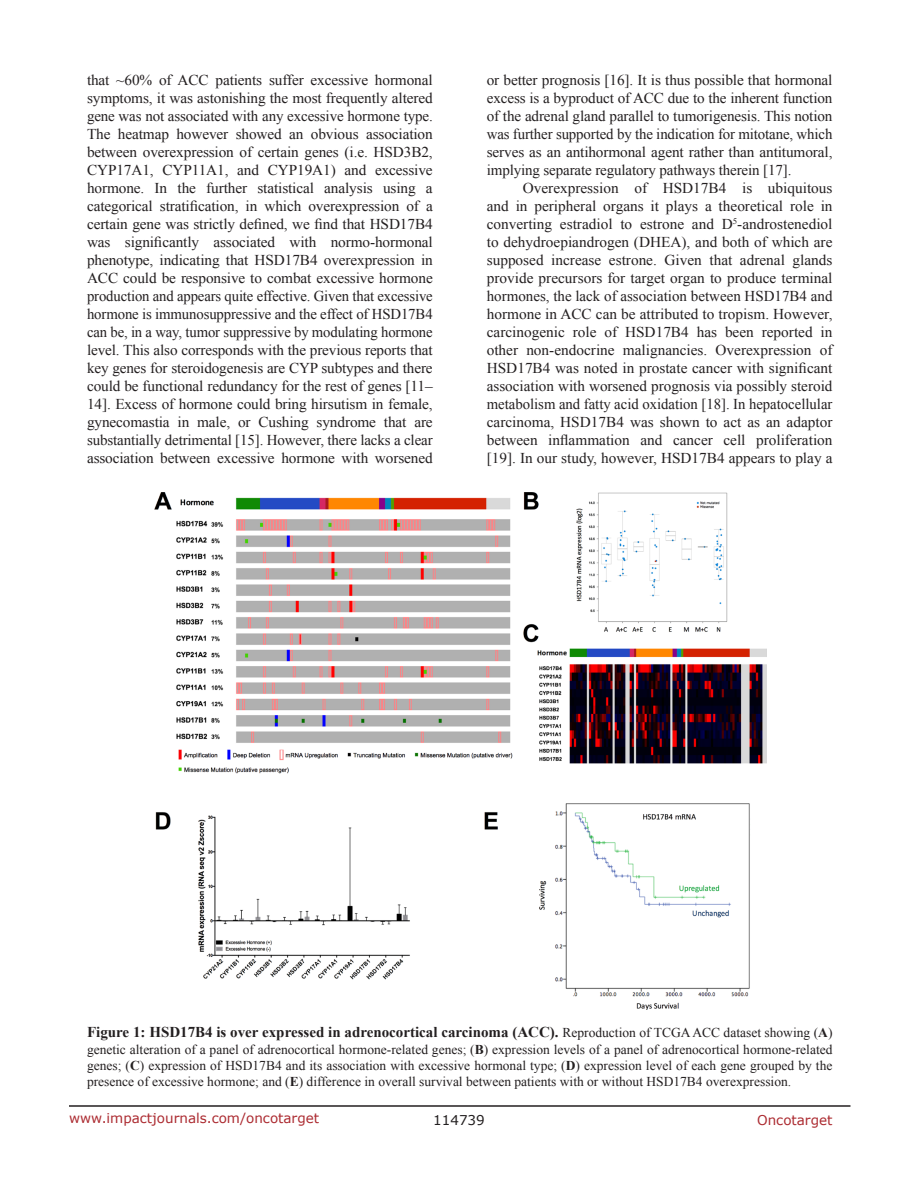
<style>
.page{position:relative;width:918px;height:1188px;background:#fff}
.page>*{position:absolute;margin:0;border:0;box-sizing:border-box;transform-origin:0 0}
.BodyText{font:15px/18px "Times New Roman";letter-spacing:-.01em;color:#231f20;text-align:justify}
.FigureText{font:700 15px "Times New Roman";color:#231f20}
.FigureText-2{font:13.5px/16.2px "Times New Roman";color:#231f20;text-align:justify}
.t1{font:13.5px "Verdana";color:#ac2b31}
.t2{font:13.5px "Verdana";color:#231f20}
.s1{font-weight:400;font-size:13.5px}
.s2{font-size:13.5px}
.s3{font-weight:700}
</style>
<div class="page">
<hr style="left:69px;top:1105px;width:781px;height:2px;background:#231f20">
<img style="left:155px;top:493px;width:611px;height:516px">
<p class="BodyText" style="left:87px;top:71px;width:347px">that ~60% of ACC patients suffer excessive hormonal symptoms, it was astonishing the most frequently altered gene was not associated with any excessive hormone type.<br>The heatmap however showed an obvious association between overexpression of certain genes (i.e. HSD3B2, CYP17A1, CYP11A1, and CYP19A1) and excessive hormone. In the further statistical analysis using a categorical stratification, in which overexpression of a certain gene was strictly defined, we find that HSD17B4 was significantly associated with normo-hormonal phenotype, indicating that HSD17B4 overexpression in ACC could be responsive to combat excessive hormone production and appears quite effective. Given that excessive hormone is immunosuppressive and the effect of HSD17B4 can be, in a way, tumor suppressive by modulating hormone level. This also corresponds with the previous reports that key genes for steroidogenesis are CYP subtypes and there could be functional redundancy for the rest of genes [11– 14]. Excess of hormone could bring hirsutism in female, gynecomastia in male, or Cushing syndrome that are substantially detrimental [15]. However, there lacks a clear association between excessive hormone with worsened</p>
<p class="BodyText" style="left:487px;top:71px;width:347px">or better prognosis [16]. It is thus possible that hormonal excess is a byproduct of ACC due to the inherent function of the adrenal gland parallel to tumorigenesis. This notion was further supported by the indication for mitotane, which serves as an antihormonal agent rather than antitumoral, implying separate regulatory pathways therein [17].</p>
<p class="BodyText" style="left:487px;top:179px;width:347px;text-indent:36px">Overexpression of HSD17B4 is ubiquitous and in peripheral organs it plays a theoretical role in converting estradiol to estrone and D<sup>5</sup>-androstenediol to dehydroepiandrogen (DHEA), and both of which are supposed increase estrone. Given that adrenal glands provide precursors for target organ to produce terminal hormones, the lack of association between HSD17B4 and hormone in ACC can be attributed to tropism. However, carcinogenic role of HSD17B4 has been reported in other non-endocrine malignancies. Overexpression of HSD17B4 was noted in prostate cancer with significant association with worsened prognosis via possibly steroid metabolism and fatty acid oxidation [18]. In hepatocellular carcinoma, HSD17B4 was shown to act as an adaptor between inflammation and cancer cell proliferation [19]. In our study, however, HSD17B4 appears to play a</p>
<p class="FigureText" style="left:87px;top:1022px;width:747px">Figure 1: HSD17B4 is over expressed in adrenocortical carcinoma (ACC). <span class="s1">Reproduction of TCGA ACC dataset showing (</span><span class="s2">A</span><span class="s1">)</span></p>
<p class="FigureText-2" style="left:87px;top:1041px;width:747px">genetic alteration of a panel of adrenocortical hormone-related genes; (<span class="s3">B</span>) expression levels of a panel of adrenocortical hormone-related genes; (<span class="s3">C</span>) expression of HSD17B4 and its association with excessive hormonal type; (<span class="s3">D</span>) expression level of each gene grouped by the presence of excessive hormone; and (<span class="s3">E</span>) difference in overall survival between patients with or without HSD17B4 overexpression.</p>
<p class="t1" style="left:69px;top:1109px;width:252px">www.impactjournals.com/oncotarget</p>
<p class="t2" style="left:433px;top:1111px;width:53px">114739</p>
<p class="t1" style="left:757px;top:1111px;width:77px">Oncotarget</p>
</div>
